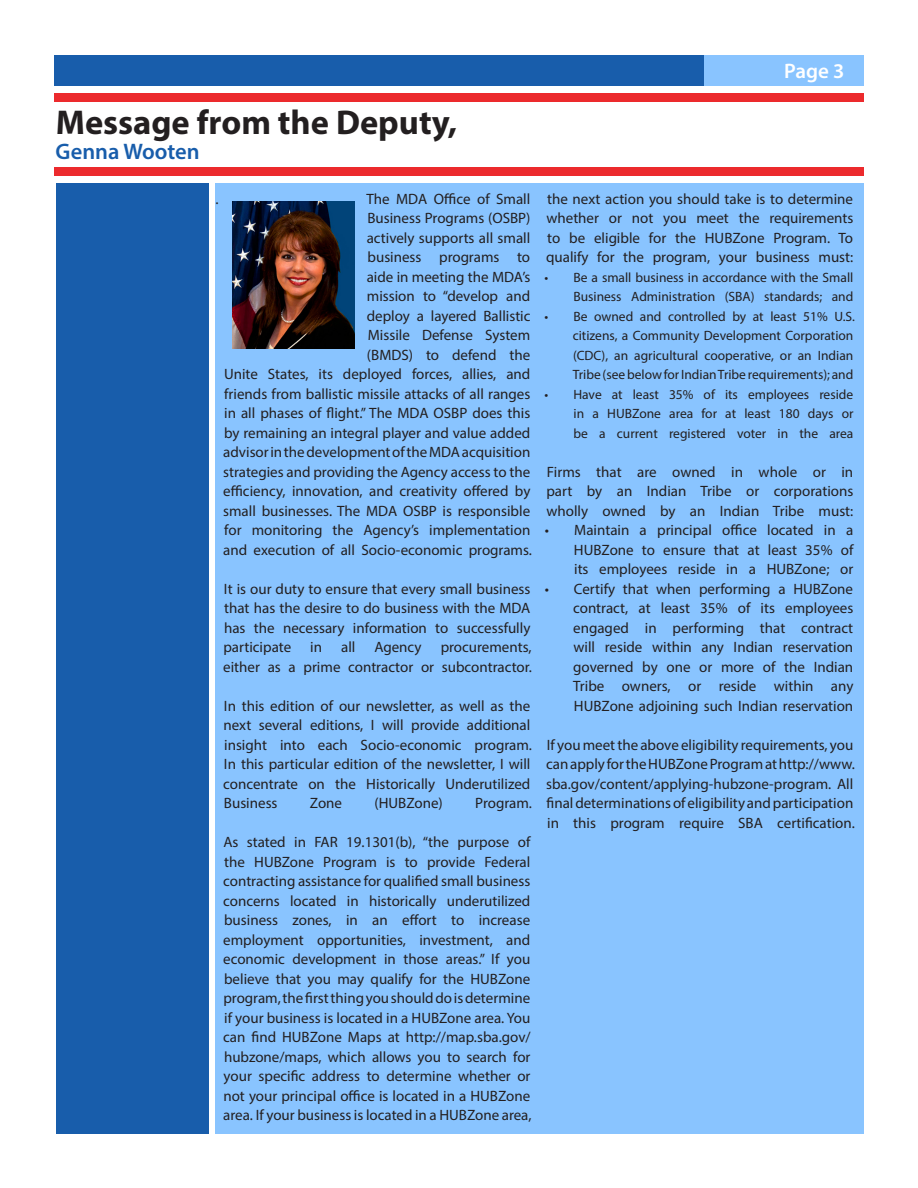
<style>
.page{position:relative;width:918px;height:1188px;background:#fff}
.page>*{position:absolute;margin:0;border:0;box-sizing:border-box;transform-origin:0 0}
.t1{font:700 34.5px "Myriad Pro";color:#231f20}
.t2{font:600 22.5px "Myriad Pro";color:#185dab}
.t3{font:600 21px "Myriad Pro";color:#fff}
.t4{font:15px/19.5px "Myriad Pro";color:#231f20;text-align:justify}
.t5{font:13.5px/19.5px "Myriad Pro";color:#231f20;text-align:justify}
</style>
<div class="page">
<div style="left:216px;top:183px;width:648px;height:951px;background:#89c4ff"></div>
<div style="left:54px;top:55px;width:810px;height:31px;background:#185dab"></div>
<div style="left:704px;top:55px;width:160px;height:31px;background:#89c4ff"></div>
<img style="left:232px;top:201px;width:122px;height:147px">
<div style="left:54px;top:167px;width:810px;height:9px;background:#ec2a2d"></div>
<div style="left:54px;top:93px;width:810px;height:9px;background:#ec2a2d"></div>
<div style="left:56px;top:183px;width:153px;height:951px;background:#185dab"></div>
<p class="t1" style="left:56px;top:100px;width:403px">Message from the Deputy,</p>
<p class="t2" style="left:56px;top:137px;width:146px">Genna Wooten</p>
<p class="t3" style="left:784px;top:58px;width:62px">Page 3</p>
<p class="t4" style="left:216px;top:189px;width:5px">.</p>
<p class="t4" style="left:223px;top:189px;width:310px;text-align:right">The MDA Office of Small<br>Business Programs (OSBP)<br>actively supports all small<br>business programs to<br>aide in meeting the MDA’s<br>mission to “develop and<br>deploy a layered Ballistic<br>Missile Defense System<br>(BMDS) to defend the<br>Unite States, its deployed forces, allies, and friends from ballistic missile attacks of all ranges in all phases of flight.” The MDA OSBP does this by remaining an integral player and value added advisor in the development of the MDA acquisition strategies and providing the Agency access to the efficiency, innovation, and creativity offered by small businesses. The MDA OSBP is responsible for monitoring the Agency’s implementation and execution of all Socio-economic programs.</p>
<p class="t4" style="left:223px;top:579px;width:309px">It is our duty to ensure that every small business that has the desire to do business with the MDA has the necessary information to successfully participate</p>
<p class="t4" style="left:310px;top:637px;width:13px">in</p>
<p class="t4" style="left:341px;top:637px;width:16px">all</p>
<p class="t4" style="left:374px;top:637px;width:49px">Agency</p>
<p class="t4" style="left:223px;top:637px;width:310px;text-align:right">procurements,<br>either as a prime contractor or subcontractor.</p>
<p class="t4" style="left:223px;top:696px;width:310px">In this edition of our newsletter, as well as the next several editions, I will provide additional insight into each Socio-economic program.</p>
<p class="t4" style="left:223px;top:754px;width:309px">In this particular edition of the newsletter, I will concentrate on the Historically Underutilized Business</p>
<p class="t4" style="left:310px;top:793px;width:34px">Zone</p>
<p class="t4" style="left:375px;top:793px;width:70px">(HUBZone)</p>
<p class="t4" style="left:475px;top:793px;width:58px">Program.</p>
<p class="t4" style="left:223px;top:832px;width:310px">As stated in FAR 19.1301(b), “the purpose of the HUBZone Program is to provide Federal contracting assistance for qualified small business concerns located in historically underutilized business zones, in an effort to increase employment opportunities, investment, and economic development in those areas.” If you believe that you may qualify for the HUBZone program, the first thing you should do is determine if your business is located in a HUBZone area. You can find HUBZone Maps at http://map.sba.gov/ hubzone/maps, which allows you to search for your specific address to determine whether or not your principal office is located in a HUBZone area. If your business is located in a HUBZone area,</p>
<p class="t4" style="left:546px;top:189px;width:309px">the next action you should take is to determine whether or not you meet the requirements to be eligible for the HUBZone Program. To qualify for the program, your business must:</p>
<p class="t5" style="left:545px;top:267px;width:310px;text-align:right">• Be a small business in accordance with the Small<br>Business Administration (SBA) standards; and</p>
<p class="t5" style="left:573px;top:306px;width:284px;text-indent:-28px">• Be owned and controlled by at least 51% U.S. citizens, a Community Development Corporation (CDC), an agricultural cooperative, or an Indian Tribe (see below for Indian Tribe requirements); and</p>
<p class="t5" style="left:574px;top:384px;width:282px;text-indent:-29px">• Have at least 35% of its employees reside in a HUBZone area for at least 180 days or be a current registered voter in the area</p>
<p class="t4" style="left:546px;top:462px;width:308px">Firms that are owned in whole or in part by an Indian Tribe or corporations wholly owned by an Indian Tribe must:</p>
<p class="t4" style="left:574px;top:520px;width:281px;text-indent:-29px">• Maintain a principal office located in a HUBZone to ensure that at least 35% of its employees reside in a HUBZone; or</p>
<p class="t4" style="left:573px;top:579px;width:282px;text-indent:-28px">• Certify that when performing a HUBZone contract, at least 35% of its employees engaged in performing that contract will reside within any Indian reservation governed by one or more of the Indian Tribe owners, or reside within any HUBZone adjoining such Indian reservation</p>
<p class="t4" style="left:546px;top:735px;width:310px">If you meet the above eligibility requirements, you can apply for the HUBZone Program at http://www. sba.gov/content/applying-hubzone-program. All final determinations of eligibility and participation in this program require SBA certification.</p>
</div>
